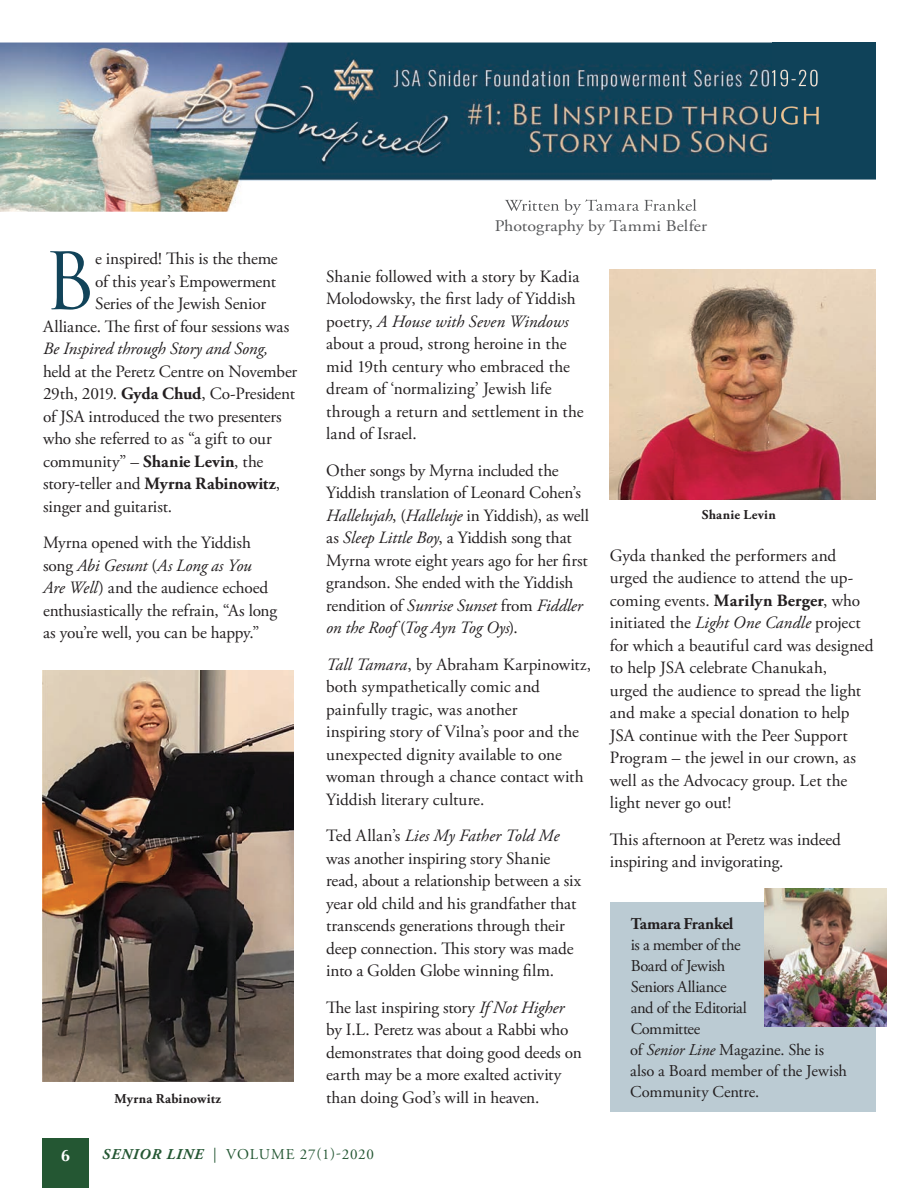
<style>
.page{position:relative;width:918px;height:1188px;background:#fff}
.page>*{position:absolute;margin:0;border:0;box-sizing:border-box;transform-origin:0 0}
.t1{font:76.95px "Trajan Pro 3";color:#114359}
.t2{font:17.25px/22.5px "Adobe Garamond Pro";letter-spacing:-.005em;color:#231f20}
.t3{font:italic 17.25px "Adobe Garamond Pro";letter-spacing:-.01em;color:#231f20}
.t4{font:16.5px/21px "Adobe Garamond Pro";letter-spacing:-.02em;color:#231f20}
.t5{font:700 16.5px "Adobe Garamond Pro";letter-spacing:-.02em;color:#231f20}
.t6{font:700 16.5px "Optima";color:#fff}
.t7{font:16.2px "Adobe Garamond Pro";color:#57585a;scale:1.11 1}
.t8{font:15px "Adobe Garamond Pro";letter-spacing:.05em;color:#245733}
.t9{font:700 13.5px "Adobe Garamond Pro";letter-spacing:.02em;color:#231f20}
.s1{font-weight:700}
.s2{font-style:italic}
.s3{font-weight:700;font-style:italic}
</style>
<div class="page">
<div style="left:43px;top:1139px;width:46px;height:49px;background:#245733"></div>
<div style="left:610px;top:902px;width:265px;height:210px;background:#bbcbd3"></div>
<img style="left:765px;top:889px;width:122px;height:138px">
<img style="left:0;top:43px;width:876px;height:169px">
<img style="left:505px;top:199px;width:192px;height:13px">
<img style="left:610px;top:269px;width:265px;height:230px">
<img style="left:43px;top:671px;width:250px;height:410px">
<h1 class="t1" style="left:43px;top:229px;width:54px">B</h1>
<p class="t2" style="left:95px;top:248px;width:68px">e inspired!</p>
<p class="t2" style="left:185px;top:248px;width:95px">is is the theme</p>
<p class="t2" style="left:95px;top:271px;width:182px">of this year’s Empowerment</p>
<p class="t2" style="left:95px;top:293px;width:172px">Series of the Jewish Senior</p>
<p class="t2" style="left:43px;top:316px;width:59px">Alliance.</p>
<p class="t2" style="left:123px;top:316px;width:168px">e rst of four sessions was</p>
<p class="t3" style="left:43px;top:338px;width:227px">Be Inspired through Story and Song,</p>
<p class="t2" style="left:43px;top:361px;width:256px">held at the Peretz Centre on November 29th, 2019. <span class="s1">Gyda Chud</span>, Co-President of JSA introduced the two presenters who she referred to as “a gift to our community” – <span class="s1">Shanie Levin</span>, the story-teller and <span class="s1">Myrna Rabinowitz</span>, singer and guitarist.</p>
<p class="t2" style="left:43px;top:532px;width:236px">Myrna opened with the Yiddish song <span class="s2">Abi Gesunt</span> (<span class="s2">As Long as You Are Well</span>) and the audience echoed enthusiastically the refrain, “As long as you’re well, you can be happy.”</p>
<p class="t9" style="left:115px;top:1091px;width:108px">Myrna Rabinowitz</p>
<p class="t7" style="left:495px;top:216px;width:193px">Photography by Tammi Belfer</p>
<p class="t2" style="left:326px;top:266px;width:259px">Shanie followed with a story by Kadia<br>Molodowsky, the rst lady of Yiddish poetry, <span class="s2">A House with Seven Windows </span>about a proud, strong heroine in the mid 19th century who embraced the dream of ‘normalizing’ Jewish life through a return and settlement in the land of Israel.</p>
<p class="t2" style="left:326px;top:460px;width:265px">Other songs by Myrna included the Yiddish translation of Leonard Cohen’s <span class="s2">Hallelujah</span>, (<span class="s2">Halleluje</span> in Yiddish), as well as <span class="s2">Sleep Little Boy</span>, a Yiddish song that Myrna wrote eight years ago for her rst grandson. She ended with the Yiddish rendition of <span class="s2">Sunrise Sunset</span> from <span class="s2">Fiddler on the Roof</span> (<span class="s2">Tog Ayn Tog Oys</span>).</p>
<p class="t2" style="left:326px;top:654px;width:267px"><span class="s2">Tall Tamara</span>, by Abraham Karpinowitz, both sympathetically comic and painfully tragic, was another<br>inspiring story of Vilna’s poor and the unexpected dignity available to one woman through a chance contact with Yiddish literary culture.</p>
<p class="t2" style="left:326px;top:825px;width:256px">Ted Allan’s <span class="s2">Lies My Father Told Me </span>was another inspiring story Shanie read, about a relationship between a six year old child and his grandfather that transcends generations through their deep connection.</p>
<p class="t2" style="left:326px;top:938px;width:249px;text-indent:134px">is story was made into a Golden Globe winning lm.</p>
<p class="t2" style="left:326px;top:997px;width:257px;text-indent:18px">e last inspiring story <span class="s2">If Not Higher </span>by I.L. Peretz was about a Rabbi who demonstrates that doing good deeds on earth may be a more exalted activity than doing God’s will in heaven.</p>
<p class="t9" style="left:702px;top:507px;width:76px">Shanie Levin</p>
<p class="t2" style="left:610px;top:545px;width:265px">Gyda thanked the performers and urged the audience to attend the up&shy;coming events. <span class="s1">Marilyn Berger</span>, who initiated the <span class="s2">Light One Candle</span> project for which a beautiful card was designed to help JSA celebrate Chanukah,<br>urged the audience to spread the light and make a special donation to help JSA continue with the Peer Support Program – the jewel in our crown, as well as the Advocacy group. Let the light never go out!</p>
<p class="t2" style="left:610px;top:829px;width:233px;text-indent:19px">is afternoon at Peretz was indeed inspiring and invigorating.</p>
<p class="t5" style="left:631px;top:914px;width:104px">Tamara Frankel</p>
<p class="t4" style="left:630px;top:934px;width:218px">is a member of the<br>Board of Jewish<br>Seniors Alliance<br>and of the Editorial<br>Committee<br>of <span class="s2">Senior Line</span> Magazine. She is also a Board member of the Jewish<br>Community Centre.</p>
<p class="t6" style="left:61px;top:1147px;width:11px">6</p>
<p class="t8" style="left:102px;top:1145px;width:273px"><span class="s3">SENIOR LINE</span> | VOLUME 27(1)-2020</p>
</div>
